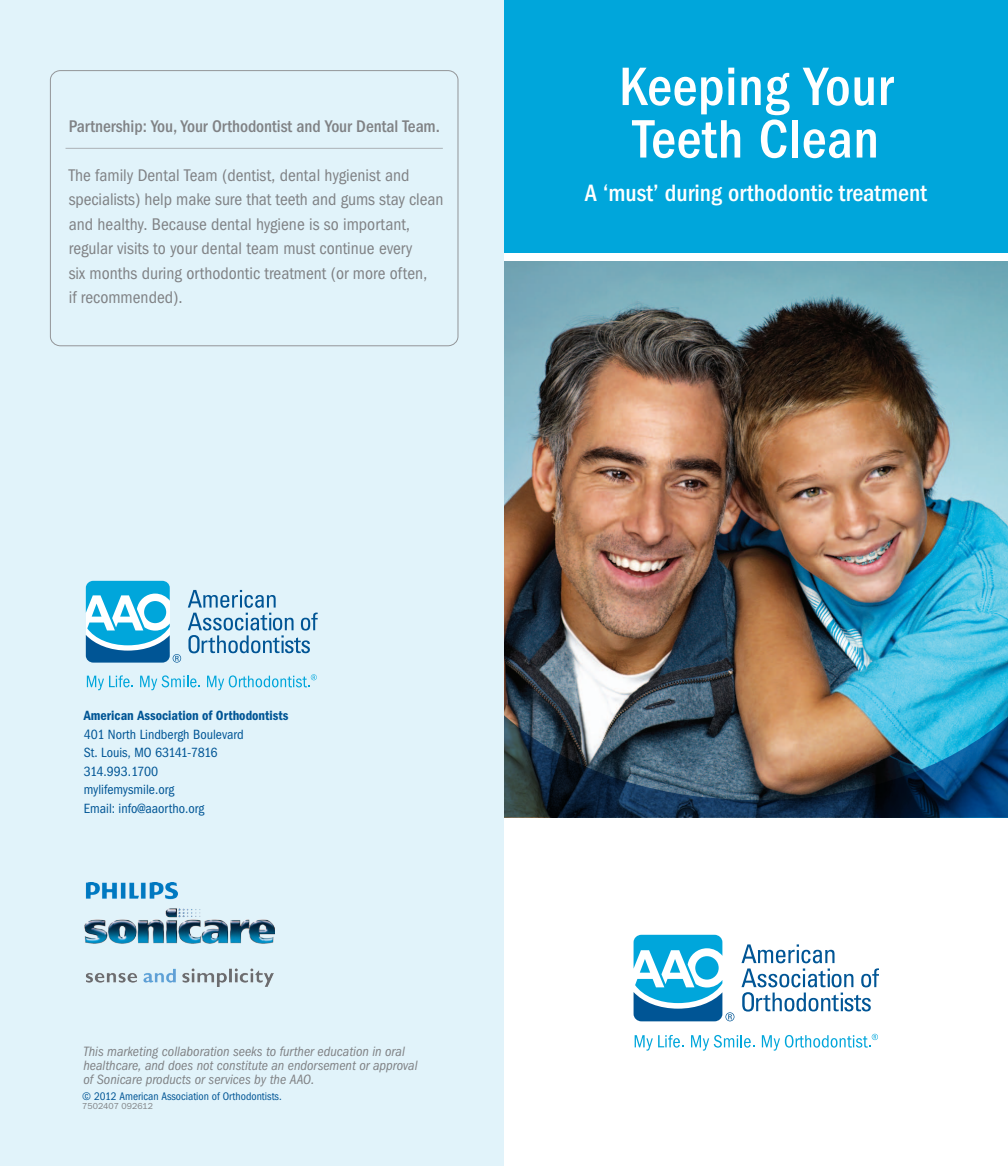
<style>
.page{position:relative;width:1008px;height:1166px;background:#fff}
.page>*{position:absolute;margin:0;border:0;box-sizing:border-box;transform-origin:0 0}
.t1{font:500 condensed 56px/52.5px "Franklin Gothic";letter-spacing:.01em;color:#fff}
.t2{font:500 condensed 24.5px "Franklin Gothic";color:#fff}
.t3{font:condensed 17.5px/24.5px "Franklin Gothic";color:#808285}
.t4{font:500 condensed 17.5px "Franklin Gothic";letter-spacing:-.005em;color:#808285}
.t5{font:italic condensed 14px/14px "Franklin Gothic";color:#808285}
.t6{font:condensed 13.83px/18.4px "Franklin Gothic";color:#005595}
.t7{font:600 condensed 13.83px "Franklin Gothic";color:#005595}
.t8{font:condensed 11.38px "Franklin Gothic";color:#005595}
.t9{font:8.75px "ITC Franklin Gothic Std";color:#808285}
</style>
<div class="page">
<img style="left:504px;top:261px;width:504px;height:438px">
<div style="left:504px;top:0;width:504px;height:252px;background:#00a6db"></div>
<img style="left:504px;top:699px;width:504px;height:118px">
<div style="left:0;top:0;width:504px;height:1166px;background:#e1f3fa"></div>
<div style="left:50px;top:70px;width:408px;height:276px;border:1px solid #939598;border-radius:10px"></div>
<hr style="left:66px;top:148px;width:377px;height:1px;background:#939598">
<svg style="left:188px;top:590px;width:130px;height:63px"></svg>
<svg style="left:87px;top:675px;width:46px;height:15px"></svg>
<svg style="left:140px;top:675px;width:60px;height:15px"></svg>
<svg style="left:86px;top:581px;width:95px;height:81px;background:#60b9dc"></svg>
<svg style="left:207px;top:674px;width:110px;height:16px"></svg>
<img style="left:85px;top:882px;width:190px;height:104px">
<svg style="left:742px;top:944px;width:137px;height:67px"></svg>
<svg style="left:635px;top:1034px;width:49px;height:16px"></svg>
<svg style="left:691px;top:1034px;width:64px;height:16px"></svg>
<svg style="left:634px;top:934px;width:100px;height:87px"></svg>
<svg style="left:762px;top:1033px;width:116px;height:17px"></svg>
<p class="t4" style="left:69px;top:116px;width:373px">Partnership: You, Your Orthodontist and Your Dental Team.</p>
<p class="t3" style="left:69px;top:163px;width:376px">The family Dental Team (dentist, dental hygienist and specialists) help make sure that teeth and gums stay clean and healthy. Because dental hygiene is so important, regular visits to your dental team must continue every<br>six months during orthodontic treatment (or more often,<br>if recommended).</p>
<h1 class="t1" style="left:619px;top:61px;width:275px">Keeping Your<br>Teeth Clean</h1>
<h2 class="t2" style="left:585px;top:179px;width:344px">A ‘must’ during orthodontic treatment</h2>
<p class="t7" style="left:84px;top:708px;width:206px">American Association of Orthodontists</p>
<p class="t6" style="left:84px;top:725px;width:161px">401 North Lindbergh Boulevard<br>St. Louis, MO 63141-7816<br>314.993.1700 mylifemysmile.org<br>Email: info@aaortho.org</p>
<p class="t5" style="left:84px;top:1044px;width:336px">This marketing collaboration seeks to further education in oral healthcare, and does not constitute an endorsement or approval of Sonicare products or services by the AAO.</p>
<p class="t8" style="left:82px;top:1089px;width:201px">© 2012 American Association of Orthodontists.</p>
<p class="t9" style="left:82px;top:1100px;width:72px">7502407 092612</p>
</div>
